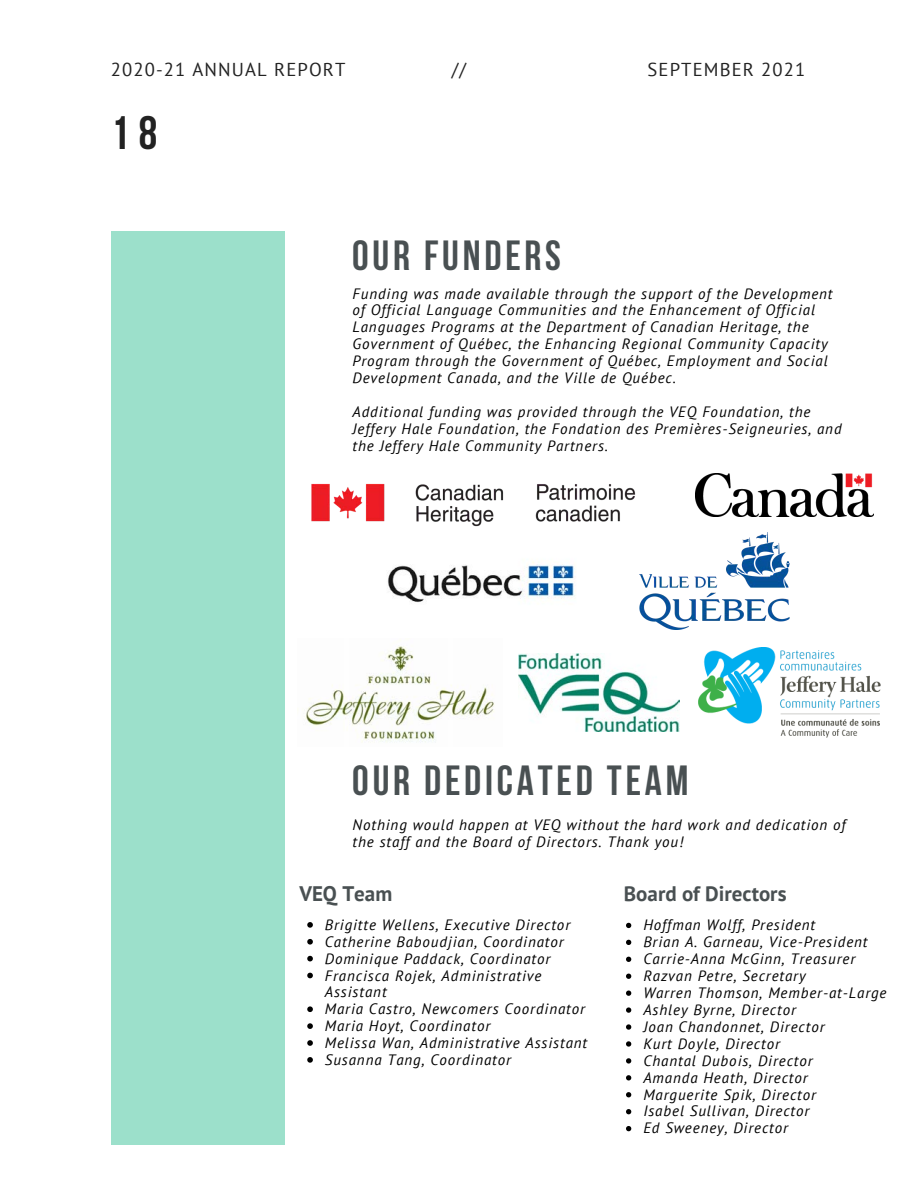
<style>
.page{position:relative;width:918px;height:1188px;background:#fff}
.page>*{position:absolute;margin:0;border:0;box-sizing:border-box;transform-origin:0 0}
.t1{font:700 46.65px "Bebas Neue";color:#222}
.t2{font:700 42px "Bebas Neue";letter-spacing:.09em;color:#495052}
.t3{font:700 21px "PT Sans";color:#495052}
.t4{font:18.6px "PT Sans";letter-spacing:.06em;color:#222}
.t5{font:italic 15px/17px "PT Sans";letter-spacing:.06em;color:#000}
</style>
<div class="page">
<div style="left:111px;top:231px;width:173px;height:914px;background:#9ce0cb"></div>
<img style="left:311px;top:483px;width:324px;height:43px">
<img style="left:698px;top:647px;width:182px;height:90px">
<img style="left:639px;top:532px;width:150px;height:97px">
<img style="left:387px;top:561px;width:189px;height:42px">
<img style="left:305px;top:646px;width:189px;height:96px">
<img style="left:519px;top:654px;width:161px;height:77px">
<svg style="left:307px;top:922px;width:6px;height:6px"></svg>
<svg style="left:307px;top:939px;width:6px;height:6px"></svg>
<svg style="left:307px;top:956px;width:6px;height:5px"></svg>
<svg style="left:307px;top:973px;width:6px;height:5px"></svg>
<svg style="left:307px;top:1006px;width:6px;height:6px"></svg>
<svg style="left:307px;top:1023px;width:6px;height:6px"></svg>
<svg style="left:307px;top:1040px;width:6px;height:6px"></svg>
<svg style="left:307px;top:1057px;width:6px;height:6px"></svg>
<svg style="left:626px;top:923px;width:5px;height:5px"></svg>
<svg style="left:626px;top:940px;width:5px;height:5px"></svg>
<svg style="left:626px;top:957px;width:5px;height:5px"></svg>
<svg style="left:626px;top:974px;width:5px;height:5px"></svg>
<svg style="left:626px;top:991px;width:5px;height:5px"></svg>
<svg style="left:626px;top:1007px;width:5px;height:6px"></svg>
<svg style="left:626px;top:1024px;width:5px;height:6px"></svg>
<svg style="left:626px;top:1041px;width:5px;height:6px"></svg>
<svg style="left:626px;top:1058px;width:5px;height:6px"></svg>
<svg style="left:626px;top:1075px;width:5px;height:5px"></svg>
<svg style="left:626px;top:1092px;width:5px;height:5px"></svg>
<svg style="left:626px;top:1109px;width:5px;height:5px"></svg>
<svg style="left:626px;top:1126px;width:5px;height:5px"></svg>
<img style="left:696px;top:474px;width:178px;height:42px">
<p class="t4" style="left:111px;top:58px;width:236px">2020-21 ANNUAL REPORT</p>
<p class="t4" style="left:452px;top:58px;width:16px">//</p>
<p class="t4" style="left:648px;top:58px;width:159px">SEPTEMBER 2021</p>
<p class="t1" style="left:111px;top:114px;width:48px">18</p>
<p class="t2" style="left:352px;top:239px;width:210px">OUR FUNDERS</p>
<p class="t5" style="left:353px;top:284px;width:482px">Funding was made available through the support of the Development of Official Language Communities and the Enhancement of Official Languages Programs at the Department of Canadian Heritage, the Government of Québec, the Enhancing Regional Community Capacity Program through the Government of Québec, Employment and Social Development Canada, and the Ville de Québec.</p>
<p class="t5" style="left:353px;top:403px;width:491px">Additional funding was provided through the VEQ Foundation, the<br>Jeffery Hale Foundation, the Fondation des Premières-Seigneuries, and the Jeffery Hale Community Partners.</p>
<p class="t2" style="left:352px;top:763px;width:338px">OUR DEDICATED TEAM</p>
<p class="t5" style="left:353px;top:816px;width:495px">Nothing would happen at VEQ without the hard work and dedication of the staff and the Board of Directors. Thank you!</p>
<p class="t3" style="left:299px;top:879px;width:94px">VEQ Team</p>
<p class="t3" style="left:624px;top:879px;width:164px">Board of Directors</p>
<p class="t5" style="left:325px;top:916px;width:247px">Brigitte Wellens, Executive Director</p>
<p class="t5" style="left:325px;top:933px;width:240px">Catherine Baboudjian, Coordinator</p>
<p class="t5" style="left:325px;top:950px;width:227px">Dominique Paddack, Coordinator</p>
<p class="t5" style="left:325px;top:967px;width:218px">Francisca Rojek, Administrative<br>Assistant</p>
<p class="t5" style="left:325px;top:1000px;width:262px">Maria Castro, Newcomers Coordinator</p>
<p class="t5" style="left:325px;top:1017px;width:167px">Maria Hoyt, Coordinator</p>
<p class="t5" style="left:325px;top:1034px;width:264px">Melissa Wan, Administrative Assistant</p>
<p class="t5" style="left:325px;top:1051px;width:188px">Susanna Tang, Coordinator</p>
<p class="t5" style="left:643px;top:916px;width:173px">Hoffman Wolff, President</p>
<p class="t5" style="left:643px;top:933px;width:226px">Brian A. Garneau, Vice-President</p>
<p class="t5" style="left:643px;top:950px;width:213px">Carrie-Anna McGinn, Treasurer</p>
<p class="t5" style="left:643px;top:967px;width:164px">Razvan Petre, Secretary</p>
<p class="t5" style="left:643px;top:984px;width:245px">Warren Thomson, Member-at-Large</p>
<p class="t5" style="left:643px;top:1001px;width:154px">Ashley Byrne, Director</p>
<p class="t5" style="left:643px;top:1018px;width:183px">Joan Chandonnet, Director</p>
<p class="t5" style="left:643px;top:1035px;width:138px">Kurt Doyle, Director</p>
<p class="t5" style="left:643px;top:1052px;width:171px">Chantal Dubois, Director</p>
<p class="t5" style="left:643px;top:1069px;width:166px">Amanda Heath, Director</p>
<p class="t5" style="left:643px;top:1085px;width:174px">Marguerite Spik, Director</p>
<p class="t5" style="left:643px;top:1102px;width:168px">Isabel Sullivan, Director</p>
<p class="t5" style="left:643px;top:1119px;width:146px">Ed Sweeney, Director</p>
</div>
